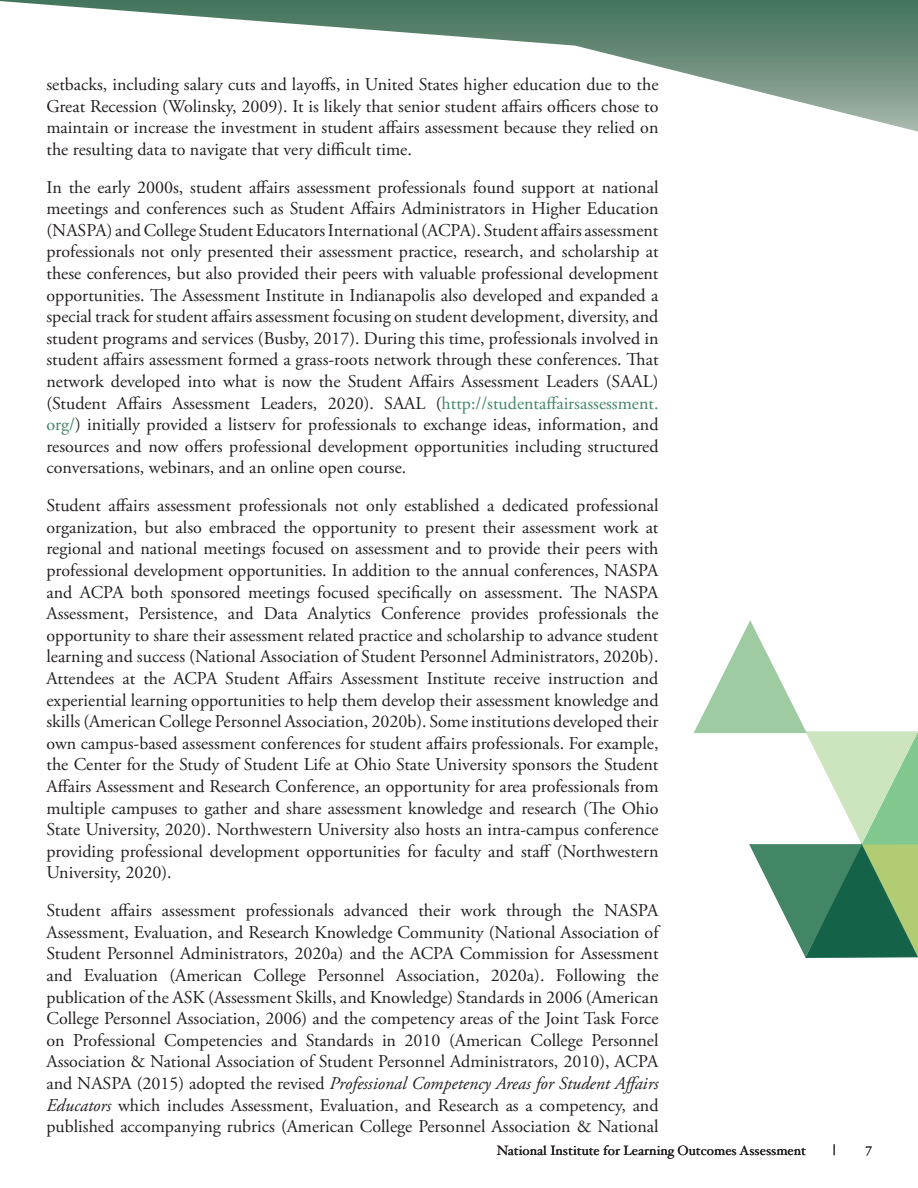
<style>
.page{position:relative;width:918px;height:1188px;background:#fff}
.page>*{position:absolute;margin:0;border:0;box-sizing:border-box;transform-origin:0 0}
.t1{font:18px/21.6px "Adobe Garamond Pro";color:#231f20;text-align:justify}
.t2{font:15px "Hoefler Text";color:#231f20}
.t3{font:13.5px "Hoefler Text";color:#231f20}
.t4{font:13.5px "Adobe Garamond Pro";color:#231f20}
.s1{color:#438666}
.s2{font-style:italic}
</style>
<div class="page">
<svg style="left:694px;top:620px;width:224px;height:338px"></svg>
<svg style="left:0;top:0;width:918px;height:132px"></svg>
<p class="t1" style="left:46px;top:74px;width:614px">setbacks, including salary cuts and layoffs, in United States higher education due to the Great Recession (Wolinsky, 2009). It is likely that senior student affairs officers chose to maintain or increase the investment in student affairs assessment because they relied on the resulting data to navigate that very difficult time.</p>
<p class="t1" style="left:46px;top:177px;width:614px">In the early 2000s, student affairs assessment professionals found support at national meetings and conferences such as Student Affairs Administrators in Higher Education (NASPA) and College Student Educators International (ACPA). Student affairs assessment professionals not only presented their assessment practice, research, and scholarship at these conferences, but also provided their peers with valuable professional development opportunities. The Assessment Institute in Indianapolis also developed and expanded a special track for student affairs assessment focusing on student development, diversity, and student programs and services (Busby, 2017). During this time, professionals involved in student affairs assessment formed a grass-roots network through these conferences. That network developed into what is now the Student Affairs Assessment Leaders (SAAL) (Student Affairs Assessment Leaders, 2020). SAAL (<span class="s1">http://studentaffairsassessment. org/</span>) initially provided a listserv for professionals to exchange ideas, information, and resources and now offers professional development opportunities including structured conversations, webinars, and an online open course.</p>
<p class="t1" style="left:46px;top:495px;width:614px">Student affairs assessment professionals not only established a dedicated professional organization, but also embraced the opportunity to present their assessment work at regional and national meetings focused on assessment and to provide their peers with professional development opportunities. In addition to the annual conferences, NASPA and ACPA both sponsored meetings focused specifically on assessment. The NASPA Assessment, Persistence, and Data Analytics Conference provides professionals the opportunity to share their assessment related practice and scholarship to advance student learning and success (National Association of Student Personnel Administrators, 2020b).<br>Attendees at the ACPA Student Affairs Assessment Institute receive instruction and experiential learning opportunities to help them develop their assessment knowledge and skills (American College Personnel Association, 2020b). Some institutions developed their own campus-based assessment conferences for student affairs professionals. For example, the Center for the Study of Student Life at Ohio State University sponsors the Student Affairs Assessment and Research Conference, an opportunity for area professionals from multiple campuses to gather and share assessment knowledge and research (The Ohio State University, 2020). Northwestern University also hosts an intra-campus conference providing professional development opportunities for faculty and staff (Northwestern University, 2020).</p>
<p class="t1" style="left:46px;top:900px;width:614px">Student affairs assessment professionals advanced their work through the NASPA Assessment, Evaluation, and Research Knowledge Community (National Association of Student Personnel Administrators, 2020a) and the ACPA Commission for Assessment and Evaluation (American College Personnel Association, 2020a). Following the publication of the ASK (Assessment Skills, and Knowledge) Standards in 2006 (American College Personnel Association, 2006) and the competency areas of the Joint Task Force on Professional Competencies and Standards in 2010 (American College Personnel Association &amp; National Association of Student Personnel Administrators, 2010), ACPA and NASPA (2015) adopted the revised <span class="s2">Professional Competency Areas for Student Affairs Educators</span> which includes Assessment, Evaluation, and Research as a competency, and published accompanying rubrics (American College Personnel Association &amp; National</p>
<p class="t3" style="left:497px;top:1143px;width:311px">National Institute for Learning Outcomes Assessment</p>
<p class="t2" style="left:833px;top:1141px;width:4px">|</p>
<p class="t4" style="left:866px;top:1143px;width:8px">7</p>
</div>
